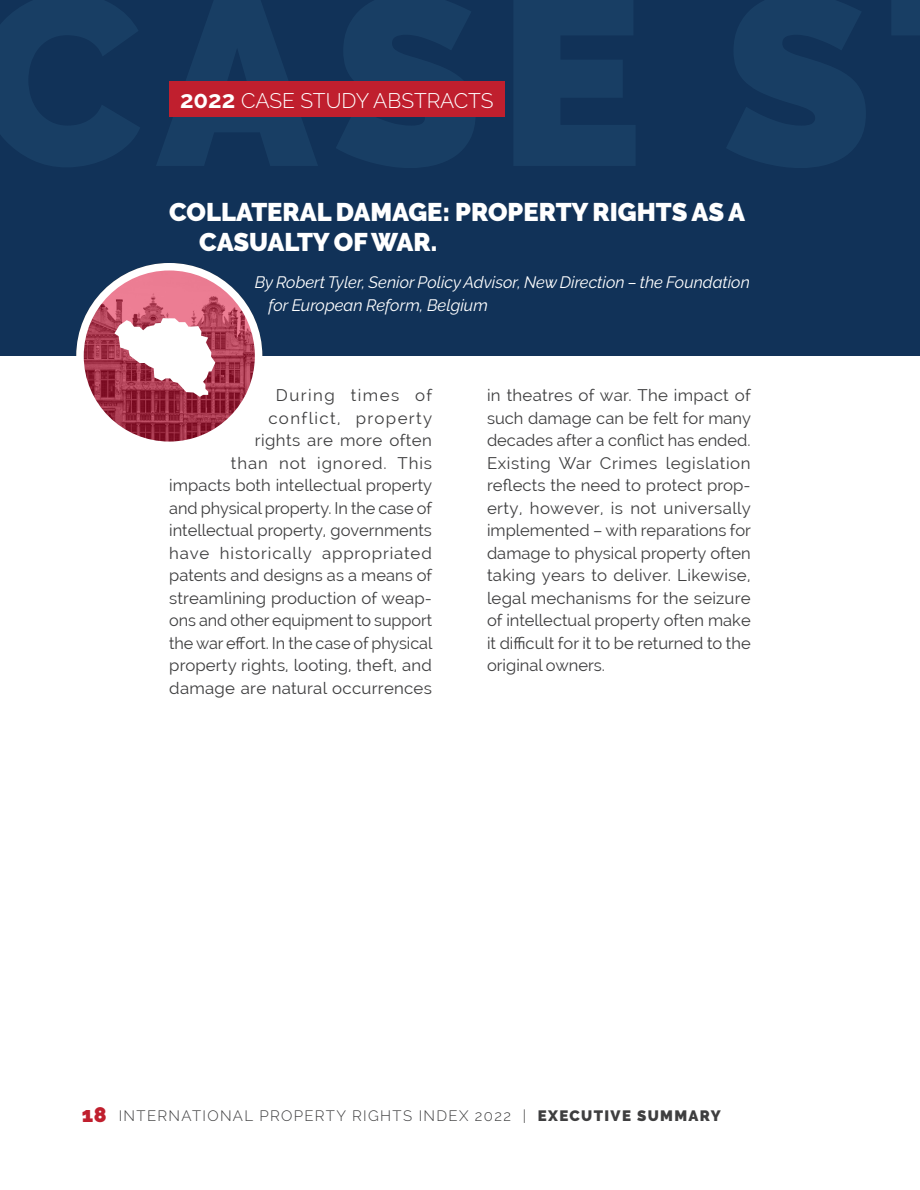
<style>
.page{position:relative;width:920px;height:1190px;background:#fff}
.page>*{position:absolute;margin:0;border:0;box-sizing:border-box;transform-origin:0 0}
.Case_Study_Title{font:900 25.5px/30px "Raleway";color:#fff}
.t1{font:300 21px "Raleway";letter-spacing:-.005em;color:#fff}
.Body_Copy{font:16.5px/22.5px "Raleway";letter-spacing:.005em;color:#3e3e3f;text-align:right}
.Case_Study_-_Author{font:italic 16.5px/22.5px "Raleway";color:#fff}
.t2{font:300 15px "Raleway";letter-spacing:.09em;color:#3e3e3f}
.s1{font-weight:700;font-size:24px}
.s2{font-weight:900;font-size:21px;color:#c01f2e}
.s3{font-weight:900}
</style>
<div class="page">
<div style="left:0;top:0;width:919px;height:355px;background:#113258"></div>
<div style="left:169px;top:82px;width:335px;height:35px;background:#c01f2e"></div>
<img style="left:82px;top:267px;width:176px;height:60px">
<svg style="left:80px;top:267px;width:178px;height:178px;background:#ba5368"></svg>
<div style="left:76px;top:263px;width:186px;height:186px;border:8px solid #fff;border-radius:50%"></div>
<svg style="left:114px;top:318px;width:101px;height:79px"></svg>
<p class="t1" style="left:180px;top:88px;width:315px"><span class="s1">2022</span> CASE STUDY ABSTRACTS</p>
<p class="Case_Study_Title" style="left:199px;top:197px;width:547px;text-indent:-30px">COLLATERAL DAMAGE: PROPERTY RIGHTS AS A<br>CASUALTY OF WAR.</p>
<p class="Case_Study_-_Author" style="left:268px;top:271px;width:483px;text-indent:-14px">By Robert Tyler, Senior Policy Advisor, New Direction – the Foundation for European Reform, Belgium</p>
<p class="Body_Copy" style="left:169px;top:384px;width:264px">During times of<br>conflict, property<br>rights are more often<br>than not ignored. This impacts both intellectual property and physical property. In the case of intellectual property, governments have historically appropriated patents and designs as a means of streamlining production of weap&shy;ons and other equipment to support the war effort. In the case of physical property rights, looting, theft, and damage are natural occurrences</p>
<p class="Body_Copy" style="left:487px;top:384px;width:265px;text-align:justify">in theatres of war. The impact of such damage can be felt for many decades after a conflict has ended.<br>Existing War Crimes legislation reflects the need to protect prop&shy;erty, however, is not universally implemented – with reparations for damage to physical property often taking years to deliver. Likewise, legal mechanisms for the seizure of intellectual property often make it difficult for it to be returned to the original owners.</p>
<p class="t2" style="left:82px;top:1107px;width:640px"><span class="s2">18</span> INTERNATIONAL PROPERTY RIGHTS INDEX 2022 | <span class="s3">EXECUTIVE SUMMARY</span></p>
</div>
